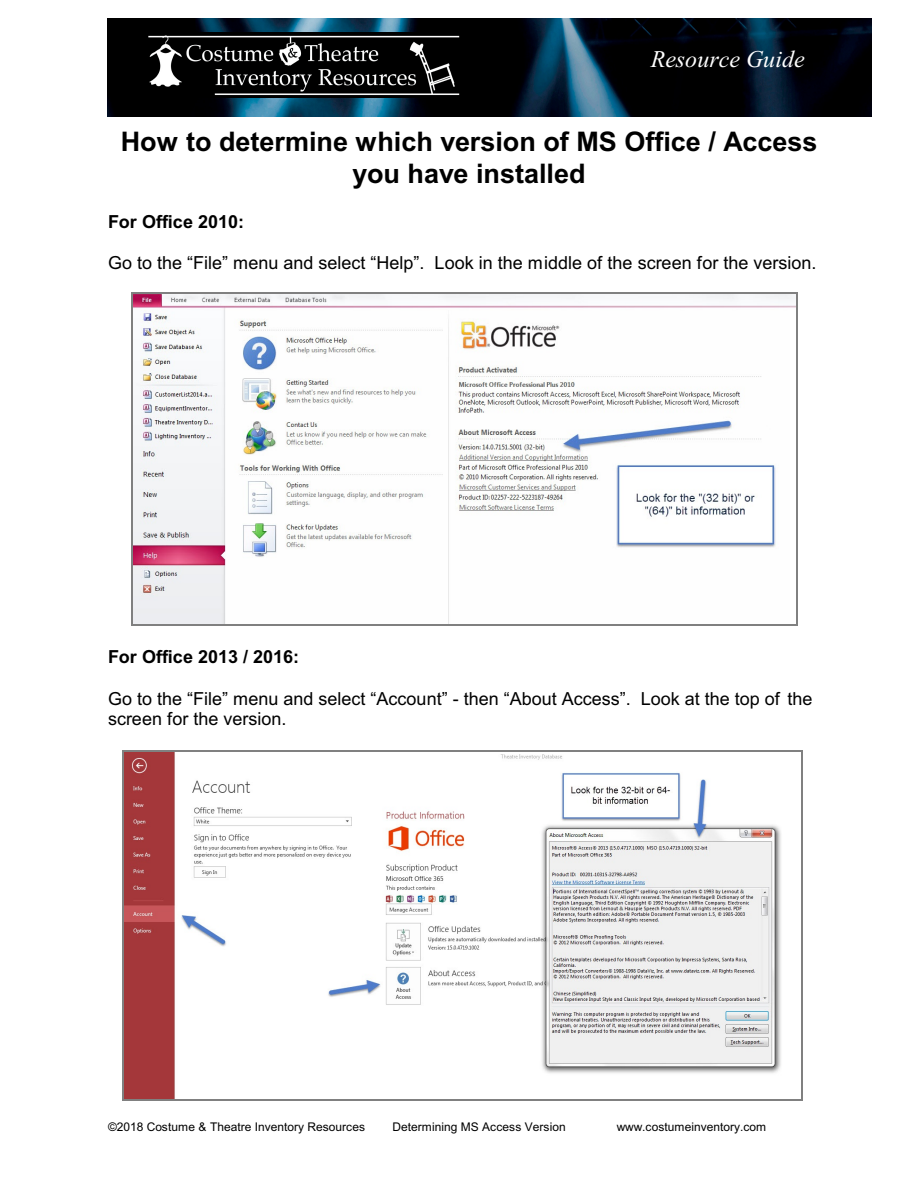
<style>
.page{position:relative;width:918px;height:1188px;background:#fff}
.page>*{position:absolute;margin:0;border:0;box-sizing:border-box;transform-origin:0 0}
.t1{font:700 27px/32.1px "Arial";color:#000;text-align:center}
.t2{font:italic 24px "Times New Roman";color:#fff}
.t3{font:18px/20.7px "Arial";color:#000}
.t4{font:700 18px "Arial";color:#000}
.t5{font:12px "Arial";color:#000}
</style>
<div class="page">
<img style="left:108px;top:18px;width:763px;height:98px">
<img style="left:133px;top:293px;width:664px;height:331px">
<hr style="left:131px;top:292px;width:2px;height:333px;background:#808080">
<hr style="left:797px;top:292px;width:1px;height:333px;background:#808080">
<hr style="left:131px;top:292px;width:667px;height:1px;background:#808080">
<hr style="left:131px;top:624px;width:667px;height:1px;background:#808080">
<img style="left:123px;top:751px;width:679px;height:348px">
<hr style="left:122px;top:750px;width:1px;height:351px;background:#808080">
<hr style="left:802px;top:750px;width:1px;height:351px;background:#808080">
<hr style="left:122px;top:750px;width:681px;height:1px;background:#808080">
<hr style="left:122px;top:1099px;width:681px;height:2px;background:#808080">
<img style="left:145px;top:33px;width:317px;height:64px">
<h2 class="t2" style="left:651px;top:50px;width:155px">Resource Guide</h2>
<h1 class="t1" style="left:121px;top:128px;width:698px">How to determine which version of MS Office / Access you have installed</h1>
<p class="t4" style="left:108px;top:215px;width:138px">For Office 2010:</p>
<p class="t3" style="left:108px;top:254px;width:710px">Go to the “File” menu and select “Help”. Look in the middle of the screen for the version.</p>
<p class="t4" style="left:108px;top:650px;width:193px">For Office 2013 / 2016:</p>
<p class="t3" style="left:108px;top:690px;width:706px">Go to the “File” menu and select “Account” - then “About Access”. Look at the top of the screen for the version.</p>
<p class="t5" style="left:108px;top:1123px;width:258px">©2018 Costume &amp; Theatre Inventory Resources</p>
<p class="t5" style="left:392px;top:1123px;width:175px">Determining MS Access Version</p>
<p class="t5" style="left:617px;top:1123px;width:151px">www.costumeinventory.com</p>
</div>
